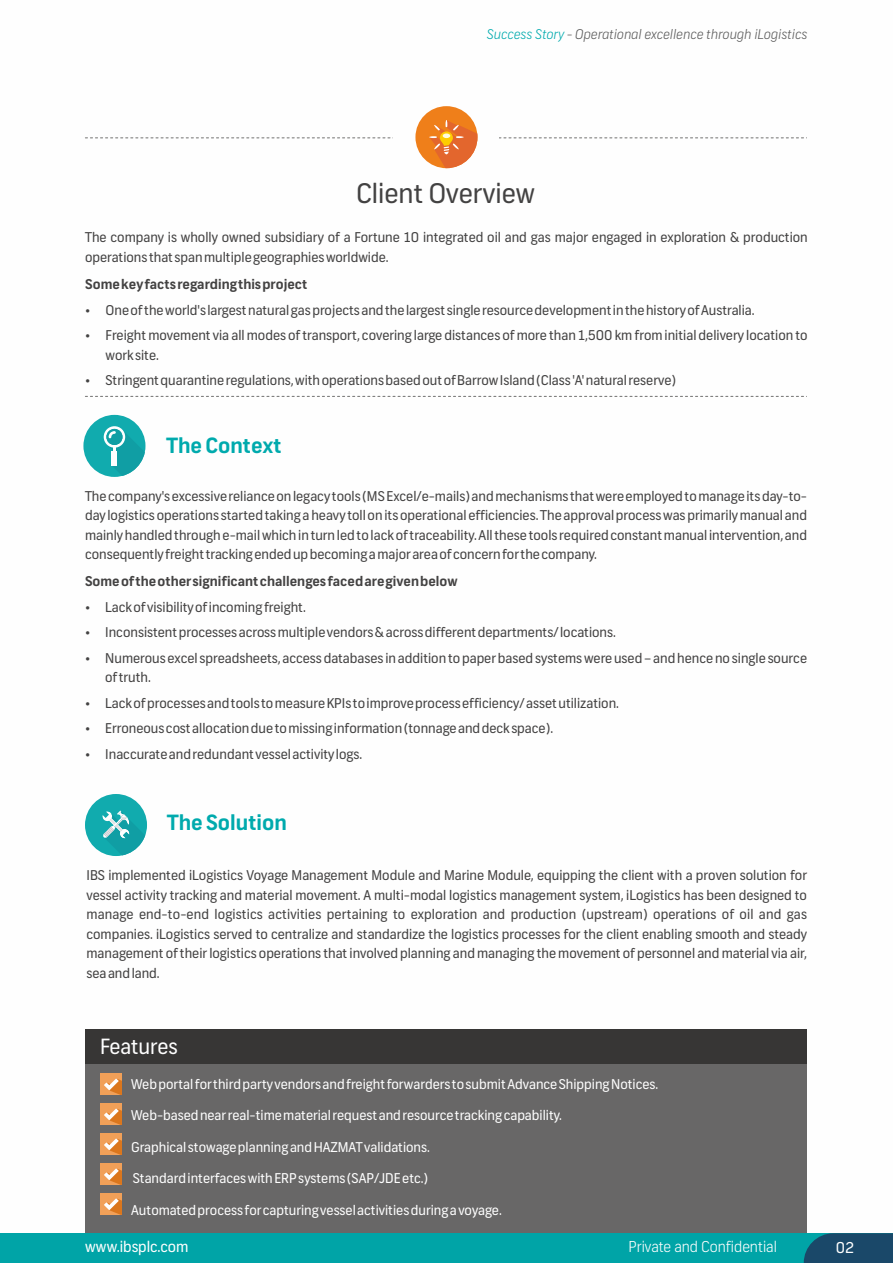
<style>
.page{position:relative;width:893px;height:1263px;background:#fff}
.page>*{position:absolute;margin:0;border:0;box-sizing:border-box;transform-origin:0 0}
.t1{font:27px "Frank";color:#434242}
.t2{font:700 21px "Frank";color:#00aaad}
.t3{font:21px "Frank";letter-spacing:-.005em;color:#fefefe}
.t4{font:300 15px "Frank";color:#fefefe}
.t5{font:15px "Frank";color:#fefefe}
.t6{font:13.5px/19.5px "Frank";color:#434242}
.t7{font:13.5px "Frank";color:#fefefe}
.t8{font:700 13.5px "Frank";color:#434242}
.t9{font:italic 300 13.5px "Frank";color:#5b5b5b}
.s1{color:#00aaad}
</style>
<div class="page">
<div style="left:415px;top:106px;width:62px;height:62px;background:#ef7f1a;border-radius:50%"></div>
<svg style="left:85px;top:120px;width:719px;height:48px"></svg>
<svg style="left:85px;top:396px;width:719px;height:1px"></svg>
<div style="left:83px;top:415px;width:62px;height:62px;background:#11abae;border-radius:50%"></div>
<svg style="left:104px;top:426px;width:41px;height:50px"></svg>
<div style="left:85px;top:794px;width:62px;height:62px;background:#11abae;border-radius:50%"></div>
<svg style="left:102px;top:810px;width:43px;height:45px"></svg>
<div style="left:85px;top:1029px;width:722px;height:204px;background:#686767"></div>
<div style="left:85px;top:1029px;width:722px;height:35px;background:#373635"></div>
<div style="left:101px;top:1074px;width:21px;height:21px;background:#f1a058"></div>
<svg style="left:104px;top:1078px;width:18px;height:17px"></svg>
<div style="left:101px;top:1104px;width:21px;height:21px;background:#f1a058"></div>
<svg style="left:104px;top:1108px;width:18px;height:17px"></svg>
<div style="left:101px;top:1134px;width:21px;height:21px;background:#f1a058"></div>
<svg style="left:104px;top:1138px;width:18px;height:17px"></svg>
<div style="left:101px;top:1164px;width:21px;height:21px;background:#f1a058"></div>
<svg style="left:104px;top:1168px;width:18px;height:17px"></svg>
<div style="left:101px;top:1193px;width:21px;height:22px;background:#f1a058"></div>
<svg style="left:104px;top:1198px;width:18px;height:17px"></svg>
<div style="left:0;top:1233px;width:893px;height:30px;background:#00a4a7"></div>
<svg style="left:804px;top:1233px;width:89px;height:30px;background:#174f6d"></svg>
<p class="t9" style="left:487px;top:29px;width:322px"><span class="s1">Success Story</span> - Operational excellence through iLogistics</p>
<h1 class="t1" style="left:356px;top:182px;width:180px">Client Overview</h1>
<p class="t6" style="left:85px;top:229px;width:724px">The company is wholly owned subsidiary of a Fortune 10 integrated oil and gas major engaged in exploration &amp; production operations that span multiple geographies worldwide.</p>
<p class="t8" style="left:85px;top:279px;width:224px">Some key facts regarding this project</p>
<p class="t6" style="left:106px;top:299px;width:704px;line-height:25.5px">One of the world's largest natural gas projects and the largest single resource development in the history of Australia.<br>Freight movement via all modes of transport, covering large distances of more than 1,500 km from initial delivery location to</p>
<p class="t6" style="left:106px;top:347px;width:55px">work site.</p>
<p class="t6" style="left:106px;top:372px;width:572px">Stringent quarantine regulations, with operations based out of Barrow Island (Class 'A' natural reserve)</p>
<h2 class="t2" style="left:167px;top:437px;width:117px">The Context</h2>
<p class="t6" style="left:85px;top:488px;width:724px;text-align:justify">The company's excessive reliance on legacy tools (MS Excel/e-mails) and mechanisms that were employed to manage its day-to&shy;day logistics operations started taking a heavy toll on its operational efficiencies. The approval process was primarily manual and mainly handled through e-mail which in turn led to lack of traceability. All these tools required constant manual intervention, and consequently freight tracking ended up becoming a major area of concern for the company.</p>
<p class="t8" style="left:85px;top:576px;width:374px">Some of the other significant challenges faced are given below</p>
<p class="t6" style="left:105px;top:595px;width:703px;line-height:25.5px">Lack of visibility of incoming freight.<br>Inconsistent processes across multiple vendors &amp; across different departments/ locations.<br>Numerous excel spreadsheets, access databases in addition to paper based systems were used – and hence no single source</p>
<p class="t6" style="left:105px;top:669px;width:47px">of truth.</p>
<p class="t6" style="left:105px;top:694px;width:515px">Lack of processes and tools to measure KPIs to improve process efficiency/ asset utilization.</p>
<p class="t6" style="left:105px;top:720px;width:449px">Erroneous cost allocation due to missing information (tonnage and deck space).</p>
<p class="t6" style="left:105px;top:745px;width:259px">Inaccurate and redundant vessel activity logs.</p>
<h2 class="t2" style="left:167px;top:815px;width:121px">The Solution</h2>
<p class="t6" style="left:86px;top:867px;width:722px;text-align:justify">IBS implemented iLogistics Voyage Management Module and Marine Module, equipping the client with a proven solution for vessel activity tracking and material movement. A multi-modal logistics management system, iLogistics has been designed to manage end-to-end logistics activities pertaining to exploration and production (upstream) operations of oil and gas companies. iLogistics served to centralize and standardize the logistics processes for the client enabling smooth and steady management of their logistics operations that involved planning and managing the movement of personnel and material via air, sea and land.</p>
<h2 class="t3" style="left:100px;top:1038px;width:79px">Features</h2>
<p class="t7" style="left:131px;top:1078px;width:529px">Web portal for third party vendors and freight forwarders to submit Advance Shipping Notices.</p>
<p class="t7" style="left:131px;top:1110px;width:432px">Web-based near real-time material request and resource tracking capability.</p>
<p class="t7" style="left:131px;top:1141px;width:300px">Graphical stowage planning and HAZMAT validations.</p>
<p class="t7" style="left:133px;top:1173px;width:297px">Standard interfaces with ERP systems (SAP/JDE etc.)</p>
<p class="t7" style="left:131px;top:1204px;width:372px">Automated process for capturing vessel activities during a voyage.</p>
<p class="t5" style="left:85px;top:1241px;width:105px">www.ibsplc.com</p>
<p class="t4" style="left:629px;top:1241px;width:150px">Private and Confidential</p>
<p class="t5" style="left:836px;top:1242px;width:20px">02</p>
</div>
